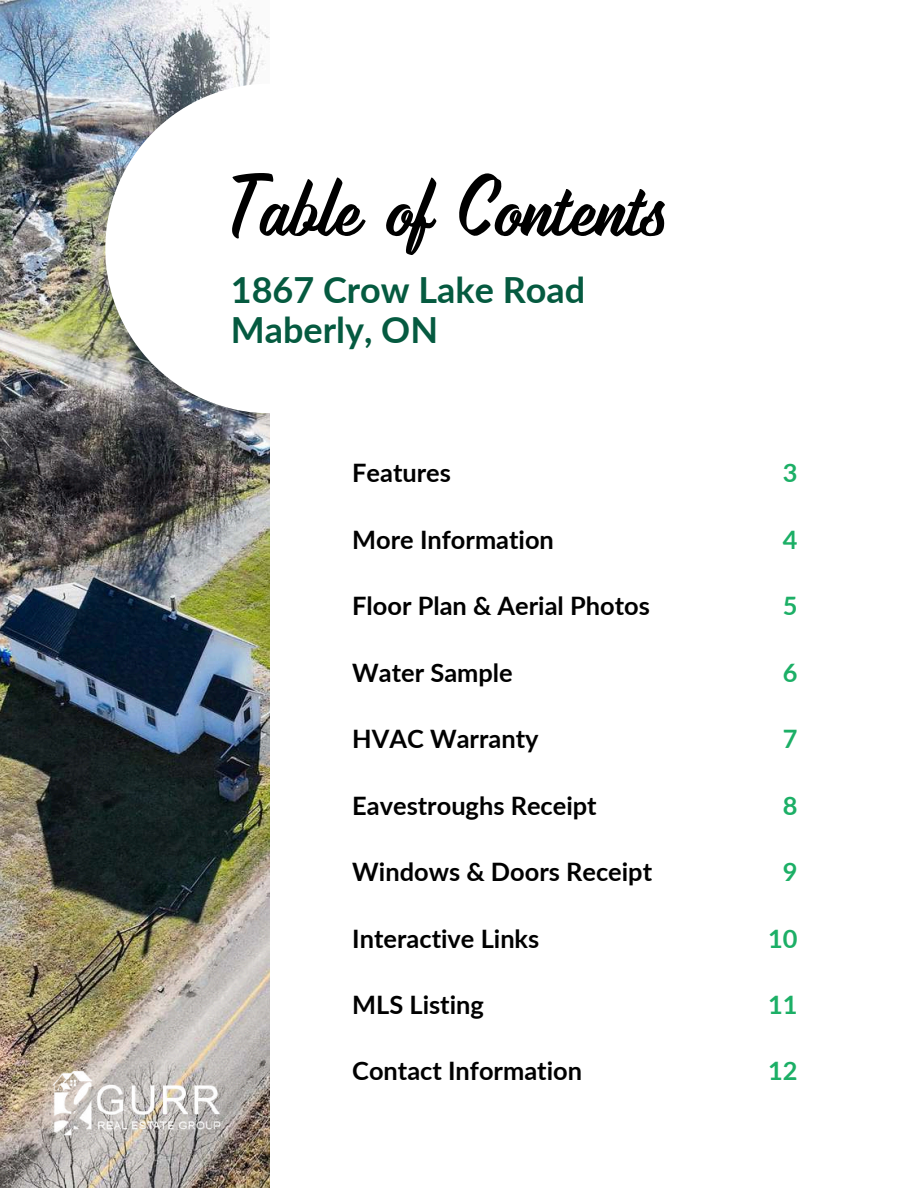
<style>
.page{position:relative;width:918px;height:1188px;background:#fff}
.page>*{position:absolute;margin:0;border:0;box-sizing:border-box;transform-origin:0 0}
.t1{font:78px "Alios Script A";color:#000}
.t2{font:700 36px/39.3px "Lato";color:#055a40}
.t3{font:700 25.35px "Lato";color:#000}
.t4{font:700 25.35px "Lato";color:#1caf66}
</style>
<div class="page">
<img style="left:0;top:0;width:270px;height:1188px">
<svg style="left:105px;top:84px;width:165px;height:329px"></svg>
<img style="left:40px;top:1064px;width:191px;height:80px">
<h1 class="t1" style="left:231px;top:162px;width:440px">Table of Contents</h1>
<h2 class="t2" style="left:231px;top:270px;width:356px">1867 Crow Lake Road<br>Maberly, ON</h2>
<p class="t3" style="left:352px;top:457px;width:100px">Features</p>
<p class="t4" style="left:783px;top:457px;width:16px">3</p>
<p class="t3" style="left:352px;top:524px;width:203px">More Information</p>
<p class="t4" style="left:783px;top:524px;width:16px">4</p>
<p class="t3" style="left:352px;top:590px;width:299px">Floor Plan &amp; Aerial Photos</p>
<p class="t4" style="left:783px;top:590px;width:16px">5</p>
<p class="t3" style="left:352px;top:656px;width:162px">Water Sample</p>
<p class="t4" style="left:783px;top:656px;width:16px">6</p>
<p class="t3" style="left:352px;top:723px;width:188px">HVAC Warranty</p>
<p class="t4" style="left:783px;top:723px;width:16px">7</p>
<p class="t3" style="left:352px;top:790px;width:246px">Eavestroughs Receipt</p>
<p class="t4" style="left:783px;top:790px;width:16px">8</p>
<p class="t3" style="left:352px;top:856px;width:301px">Windows &amp; Doors Receipt</p>
<p class="t4" style="left:783px;top:856px;width:16px">9</p>
<p class="t3" style="left:352px;top:923px;width:189px">Interactive Links</p>
<p class="t4" style="left:768px;top:923px;width:31px">10</p>
<p class="t3" style="left:352px;top:989px;width:133px">MLS Listing</p>
<p class="t4" style="left:768px;top:989px;width:31px">11</p>
<p class="t3" style="left:352px;top:1055px;width:231px">Contact Information</p>
<p class="t4" style="left:768px;top:1055px;width:31px">12</p>
</div>
